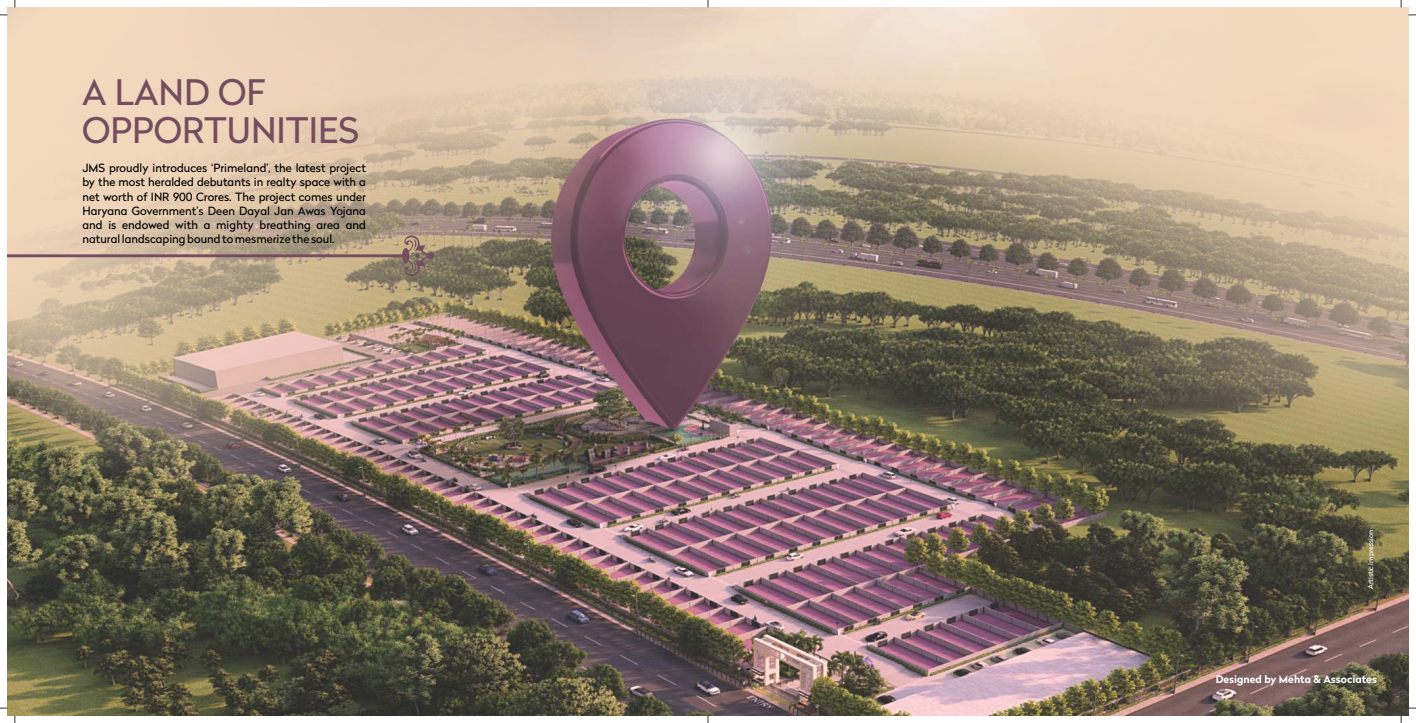
<style>
.page{position:relative;width:1416px;height:723px;background:#fff}
.page>*{position:absolute;margin:0;border:0;box-sizing:border-box;transform-origin:0 0}
.t1{font:35.09px/38.3px "Radikal";color:#744d5e}
.t2{font:11.38px/14.2px "Radikal";color:#000;text-align:justify}
.t3{font:700 10.5px "Radikal";color:#fefefe}
.t4{font:7px "Radikal";color:#fff}
</style>
<div class="page">
<img style="left:7px;top:7px;width:1401px;height:708px">
<img style="left:843px;top:7px;width:565px;height:559px">
<img style="left:7px;top:7px;width:694px;height:589px">
<svg style="left:7px;top:234px;width:427px;height:43px;background:#bfa991"></svg>
<h1 class="t1" style="left:82px;top:77px;width:278px">A LAND OF<br>OPPORTUNITIES</h1>
<p class="t2" style="left:82px;top:162px;width:285px">JMS proudly introduces ‘Primeland’, the latest project by the most heralded debutants in realty space with a net worth of INR 900 Crores. The project comes under Haryana Government’s Deen Dayal Jan Awas Yojana and is endowed with a mighty breathing area and natural landscaping bound to mesmerize the soul.</p>
<p class="t4" style="left:1368px;top:589px;width:61px;rotate:-90deg">Artistic Impression</p>
<p class="t3" style="left:1215px;top:674px;width:163px">Designed by Mehta &amp; Associates</p>
</div>
